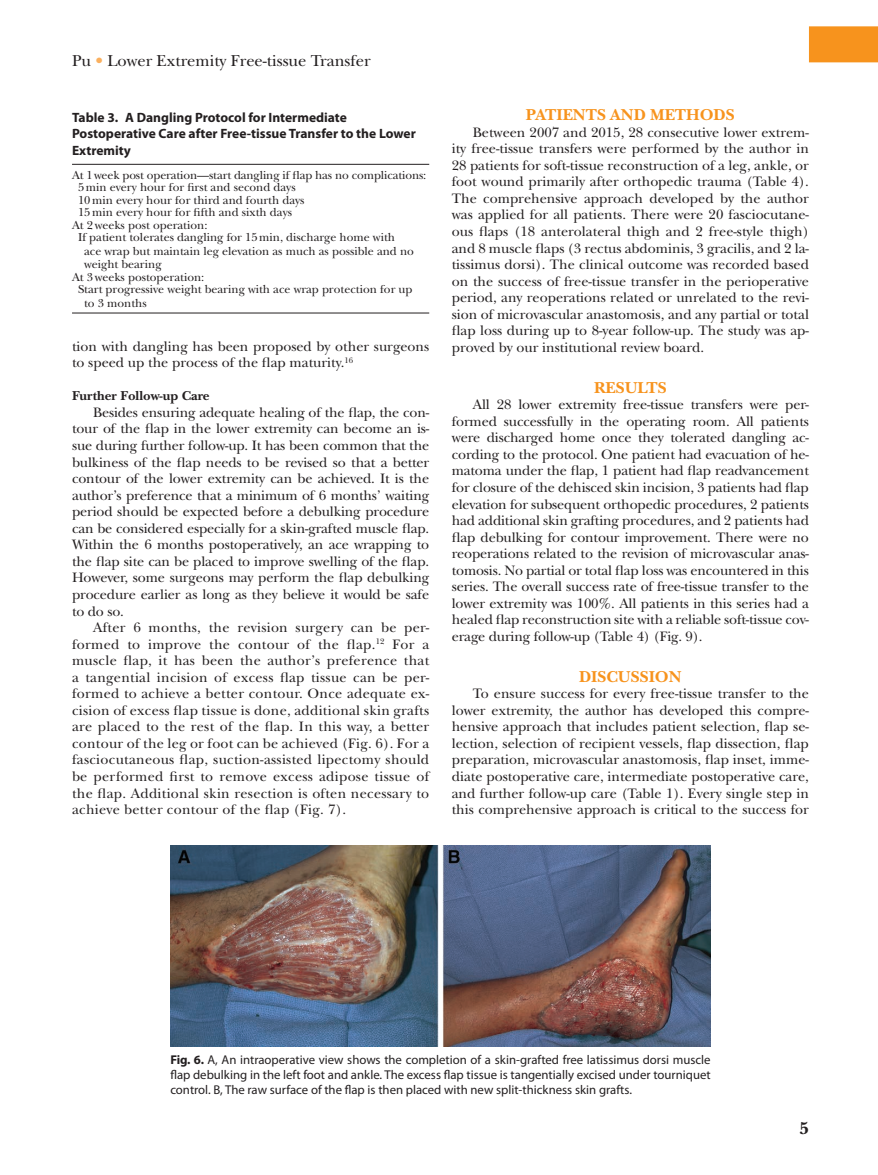
<style>
.page{position:relative;width:878px;height:1175px;background:#fff}
.page>*{position:absolute;margin:0;border:0;box-sizing:border-box;transform-origin:0 0}
.t1{font:700 18px "New Baskerville";color:#231f20}
.t2{font:16.5px "New Baskerville";color:#231f20}
.t3{font:700 16.5px "New Baskerville";color:#f7931d}
.t4{font:14.25px/16.5px "New Baskerville";color:#231f20;text-align:justify}
.t5{font:700 13.5px/16.5px "Myriad Pro";color:#231f20}
.t6{font:700 13.5px "New Baskerville";color:#231f20}
.t7{font:12.75px/15px "Myriad Pro";color:#231f20;text-align:justify}
.t8{font:12px "New Baskerville";color:#231f20}
.s1{color:#fab05f}
.s2{font-weight:700}
</style>
<div class="page">
<div style="left:808px;top:26px;width:70px;height:36px;background:#f7931d"></div>
<hr style="left:72px;top:164px;width:357px;height:1px;background:#231f20">
<hr style="left:72px;top:313px;width:357px;height:1px;background:#231f20">
<img style="left:170px;top:846px;width:540px;height:200px">
<p class="t2" style="left:72px;top:51px;width:300px">Pu <span class="s1">•</span> Lower Extremity Free-tissue Transfer</p>
<p class="t5" style="left:72px;top:109px;width:345px">Table 3. A Dangling Protocol for Intermediate<br>Postoperative Care after Free-tissue Transfer to the Lower<br>Extremity</p>
<p class="t8" style="left:72px;top:168px;width:356px">At 1week post operation—start dangling if flap has no complications:</p>
<p class="t8" style="left:78px;top:180px;width:219px">5min every hour for first and second days</p>
<p class="t8" style="left:78px;top:193px;width:228px">10min every hour for third and fourth days</p>
<p class="t8" style="left:78px;top:205px;width:215px">15min every hour for fifth and sixth days</p>
<p class="t8" style="left:72px;top:218px;width:137px">At 2weeks post operation:</p>
<p class="t8" style="left:78px;top:230px;width:318px">If patient tolerates dangling for 15min, discharge home with</p>
<p class="t8" style="left:84px;top:244px;width:331px">ace wrap but maintain leg elevation as much as possible and no</p>
<p class="t8" style="left:84px;top:257px;width:79px">weight bearing</p>
<p class="t8" style="left:72px;top:270px;width:134px">At 3weeks postoperation:</p>
<p class="t8" style="left:78px;top:282px;width:336px">Start progressive weight bearing with ace wrap protection for up</p>
<p class="t8" style="left:84px;top:296px;width:64px">to 3 months</p>
<p class="t4" style="left:72px;top:338px;width:358px">tion with dangling has been proposed by other surgeons to speed up the process of the flap maturity.<sup>16</sup></p>
<p class="t6" style="left:72px;top:388px;width:139px">Further Follow-up Care</p>
<p class="t4" style="left:72px;top:404px;width:359px;text-indent:21px">Besides ensuring adequate healing of the flap, the con&shy;tour of the flap in the lower extremity can become an is&shy;sue during further follow-up. It has been common that the bulkiness of the flap needs to be revised so that a better contour of the lower extremity can be achieved. It is the author’s preference that a minimum of 6 months’ waiting period should be expected before a debulking procedure can be considered especially for a skin-grafted muscle flap.<br>Within the 6 months postoperatively, an ace wrapping to the flap site can be placed to improve swelling of the flap.<br>However, some surgeons may perform the flap debulking procedure earlier as long as they believe it would be safe to do so.</p>
<p class="t4" style="left:72px;top:619px;width:359px;text-indent:21px">After 6 months, the revision surgery can be per&shy;formed to improve the contour of the flap.<sup>12</sup> For a muscle flap, it has been the author’s preference that a tangential incision of excess flap tissue can be per&shy;formed to achieve a better contour. Once adequate ex&shy;cision of excess flap tissue is done, additional skin grafts are placed to the rest of the flap. In this way, a better contour of the leg or foot can be achieved (Fig. 6). For a fasciocutaneous flap, suction-assisted lipectomy should be performed first to remove excess adipose tissue of the flap. Additional skin resection is often necessary to achieve better contour of the flap (Fig. 7).</p>
<p class="t3" style="left:526px;top:105px;width:210px">PATIENTS AND METHODS</p>
<p class="t4" style="left:451px;top:124px;width:359px;text-indent:21px">Between 2007 and 2015, 28 consecutive lower extrem&shy;ity free-tissue transfers were performed by the author in 28 patients for soft-tissue reconstruction of a leg, ankle, or foot wound primarily after orthopedic trauma (Table 4).<br>The comprehensive approach developed by the author was applied for all patients. There were 20 fasciocutane&shy;ous flaps (18 anterolateral thigh and 2 free-style thigh) and 8 muscle flaps (3 rectus abdominis, 3 gracilis, and 2 la&shy;tissimus dorsi). The clinical outcome was recorded based on the success of free-tissue transfer in the perioperative period, any reoperations related or unrelated to the revi&shy;sion of microvascular anastomosis, and any partial or total flap loss during up to 8-year follow-up. The study was ap&shy;proved by our institutional review board.</p>
<p class="t3" style="left:594px;top:377px;width:74px">RESULTS</p>
<p class="t4" style="left:451px;top:396px;width:359px;text-indent:21px">All 28 lower extremity free-tissue transfers were per&shy;formed successfully in the operating room. All patients were discharged home once they tolerated dangling ac&shy;cording to the protocol. One patient had evacuation of he&shy;matoma under the flap, 1 patient had flap readvancement for closure of the dehisced skin incision, 3 patients had flap elevation for subsequent orthopedic procedures, 2 patients had additional skin grafting procedures, and 2 patients had flap debulking for contour improvement. There were no reoperations related to the revision of microvascular anas&shy;tomosis. No partial or total flap loss was encountered in this series. The overall success rate of free-tissue transfer to the lower extremity was 100%. All patients in this series had a healed flap reconstruction site with a reliable soft-tissue cov&shy;erage during follow-up (Table 4) (Fig. 9).</p>
<p class="t3" style="left:579px;top:666px;width:104px">DISCUSSION</p>
<p class="t4" style="left:451px;top:685px;width:359px;text-indent:21px">To ensure success for every free-tissue transfer to the lower extremity, the author has developed this compre&shy;hensive approach that includes patient selection, flap se&shy;lection, selection of recipient vessels, flap dissection, flap preparation, microvascular anastomosis, flap inset, imme&shy;diate postoperative care, intermediate postoperative care, and further follow-up care (Table 1). Every single step in this comprehensive approach is critical to the success for</p>
<p class="t7" style="left:170px;top:1052px;width:542px"><span class="s2">Fig. 6.</span> A, An intraoperative view shows the completion of a skin-grafted free latissimus dorsi muscle flap debulking in the left foot and ankle. The excess flap tissue is tangentially excised under tourniquet control. B, The raw surface of the flap is then placed with new split-thickness skin grafts.</p>
<p class="t1" style="left:799px;top:1118px;width:11px">5</p>
</div>
